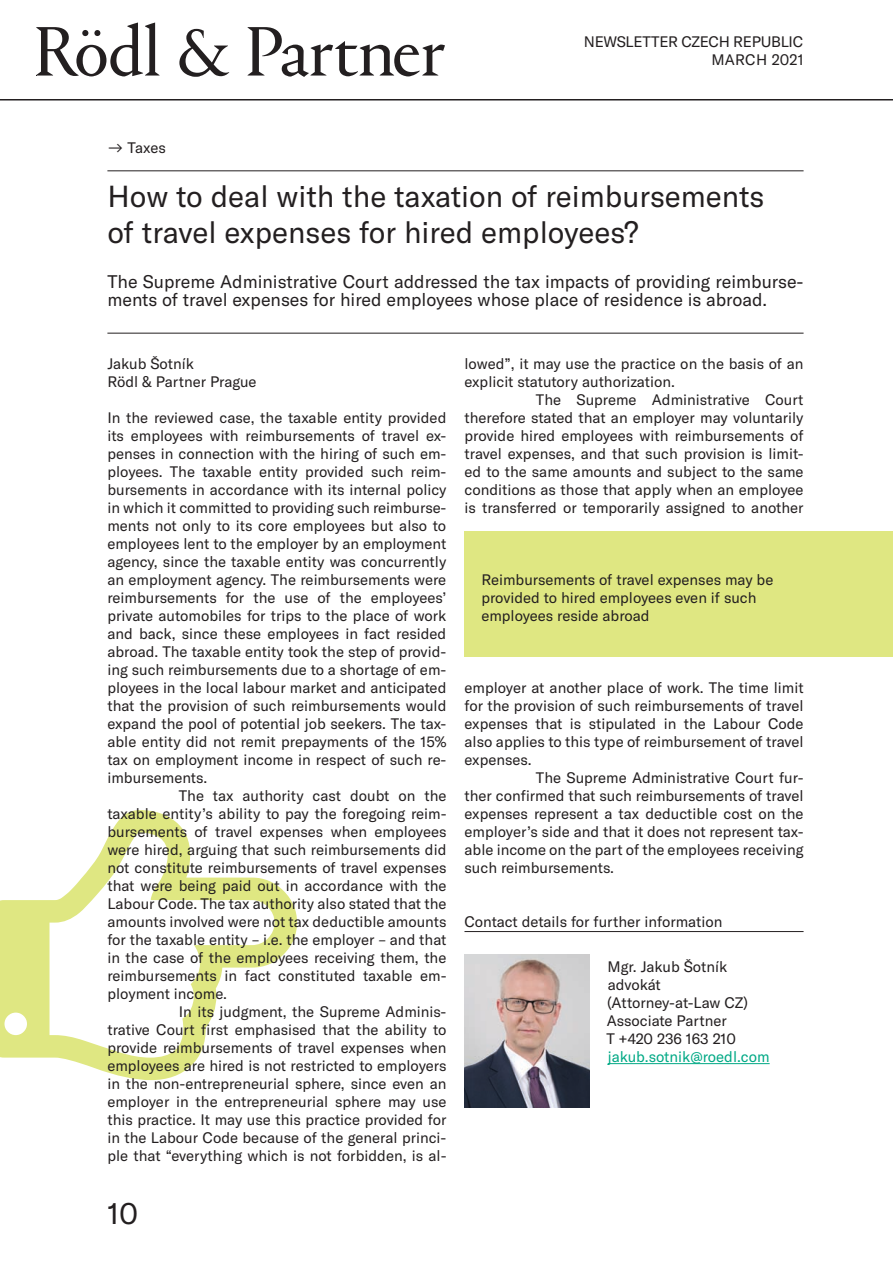
<style>
.page{position:relative;width:893px;height:1263px;background:#fff}
.page>*{position:absolute;margin:0;border:0;box-sizing:border-box;transform-origin:0 0}
.t1{font:30px/36px "GT America";color:#231f20}
.t2{font:18px/18px "GT America";color:#231f20}
.t3{font:15px/18px "GT America";color:#231f20}
.t4{font:15px "GT America";color:#00a985}
</style>
<div class="page">
<svg style="left:0;top:810px;width:297px;height:270px"></svg>
<hr style="left:464px;top:931px;width:340px;height:1px;background:#231f20">
<hr style="left:107px;top:171px;width:697px;height:1px;background:#231f20">
<hr style="left:107px;top:333px;width:697px;height:1px;background:#231f20">
<img style="left:464px;top:954px;width:125px;height:153px">
<hr style="left:608px;top:1063px;width:162px;height:1px;background:#00a985">
<div style="left:464px;top:531px;width:429px;height:126px;background:#dfe782"></div>
<hr style="left:0;top:99px;width:893px;height:1px;background:#231f20">
<svg style="left:36px;top:23px;width:409px;height:54px"></svg>
<p class="t3" style="left:584px;top:32px;width:52px">newsletter</p>
<p class="t3" style="left:681px;top:32px;width:11px">czech</p>
<p class="t3" style="left:733px;top:32px;width:10px">republic</p>
<p class="t3" style="left:711px;top:50px;width:12px">march</p>
<p class="t3" style="left:772px;top:50px;width:33px">2021</p>
<p class="t3" style="left:107px;top:139px;width:60px">→ Taxes</p>
<h1 class="t1" style="left:107px;top:178px;width:658px">How to deal with the taxation of reimbursements of travel expenses for hired employees?</h1>
<p class="t2" style="left:107px;top:273px;width:698px">The Supreme Administrative Court addressed the tax impacts of providing reimburse&shy;ments of travel expenses for hired employees whose place of residence is abroad.</p>
<p class="t3" style="left:107px;top:355px;width:151px">Jakub Šotník<br>Rödl &amp; Partner Prague</p>
<p class="t3" style="left:107px;top:409px;width:340px">In the reviewed case, the taxable entity provided</p>
<p class="t3" style="left:107px;top:427px;width:341px">its employees with reimbursements of travel ex-</p>
<p class="t3" style="left:107px;top:445px;width:340px">penses in connection with the hiring of such em-</p>
<p class="t3" style="left:107px;top:463px;width:341px">ployees. The taxable entity provided such reim-</p>
<p class="t3" style="left:107px;top:481px;width:341px">bursements in accordance with its internal policy</p>
<p class="t3" style="left:107px;top:499px;width:341px">in which it committed to providing such reimburse-</p>
<p class="t3" style="left:107px;top:517px;width:340px">ments not only to its core employees but also to</p>
<p class="t3" style="left:107px;top:535px;width:340px">employees lent to the employer by an employment</p>
<p class="t3" style="left:107px;top:553px;width:340px">agency, since the taxable entity was concurrently</p>
<p class="t3" style="left:107px;top:571px;width:340px">an employment agency. The reimbursements were</p>
<p class="t3" style="left:107px;top:589px;width:340px">reimbursements for the use of the employees’</p>
<p class="t3" style="left:107px;top:607px;width:340px">private automobiles for trips to the place of work</p>
<p class="t3" style="left:107px;top:625px;width:340px">and back, since these employees in fact resided</p>
<p class="t3" style="left:107px;top:643px;width:340px">abroad. The taxable entity took the step of provid-</p>
<p class="t3" style="left:107px;top:661px;width:340px">ing such reimbursements due to a shortage of em-</p>
<p class="t3" style="left:107px;top:679px;width:341px">ployees in the local labour market and anticipated</p>
<p class="t3" style="left:107px;top:697px;width:341px">that the provision of such reimbursements would</p>
<p class="t3" style="left:107px;top:715px;width:341px">expand the pool of potential job seekers. The tax-</p>
<p class="t3" style="left:107px;top:733px;width:341px">able entity did not remit prepayments of the 15%</p>
<p class="t3" style="left:107px;top:751px;width:341px">tax on employment income in respect of such re-</p>
<p class="t3" style="left:107px;top:769px;width:101px">imbursements.</p>
<p class="t3" style="left:179px;top:787px;width:269px">The tax authority cast doubt on the</p>
<p class="t3" style="left:107px;top:805px;width:341px">taxable entity’s ability to pay the foregoing reim-</p>
<p class="t3" style="left:107px;top:823px;width:341px">bursements of travel expenses when employees</p>
<p class="t3" style="left:107px;top:841px;width:341px">were hired, arguing that such reimbursements did</p>
<p class="t3" style="left:107px;top:859px;width:341px">not constitute reimbursements of travel expenses</p>
<p class="t3" style="left:107px;top:877px;width:341px">that were being paid out in accordance with the</p>
<p class="t3" style="left:107px;top:895px;width:341px">Labour Code. The tax authority also stated that the</p>
<p class="t3" style="left:107px;top:913px;width:341px">amounts involved were not tax deductible amounts</p>
<p class="t3" style="left:107px;top:931px;width:340px">for the taxable entity – i.e. the employer – and that</p>
<p class="t3" style="left:107px;top:949px;width:340px">in the case of the employees receiving them, the</p>
<p class="t3" style="left:107px;top:967px;width:341px">reimbursements in fact constituted taxable em-</p>
<p class="t3" style="left:107px;top:985px;width:121px">ployment income.</p>
<p class="t3" style="left:179px;top:1003px;width:269px">In its judgment, the Supreme Adminis-</p>
<p class="t3" style="left:107px;top:1021px;width:341px">trative Court first emphasised that the ability to</p>
<p class="t3" style="left:107px;top:1039px;width:341px">provide reimbursements of travel expenses when</p>
<p class="t3" style="left:107px;top:1057px;width:340px">employees are hired is not restricted to employers</p>
<p class="t3" style="left:107px;top:1075px;width:341px">in the non-entrepreneurial sphere, since even an</p>
<p class="t3" style="left:107px;top:1093px;width:341px">employer in the entrepreneurial sphere may use</p>
<p class="t3" style="left:107px;top:1111px;width:341px">this practice. It may use this practice provided for</p>
<p class="t3" style="left:107px;top:1129px;width:340px">in the Labour Code because of the general princi-</p>
<p class="t3" style="left:107px;top:1147px;width:341px">ple that “everything which is not forbidden, is al-</p>
<h1 class="t1" style="left:107px;top:1195px;width:32px">10</h1>
<p class="t3" style="left:464px;top:355px;width:341px">lowed”, it may use the practice on the basis of an</p>
<p class="t3" style="left:464px;top:373px;width:212px">explicit statutory authorization.</p>
<p class="t3" style="left:536px;top:391px;width:269px">The Supreme Administrative Court</p>
<p class="t3" style="left:464px;top:409px;width:341px">therefore stated that an employer may voluntarily</p>
<p class="t3" style="left:464px;top:427px;width:341px">provide hired employees with reimbursements of</p>
<p class="t3" style="left:464px;top:445px;width:341px">travel expenses, and that such provision is limit-</p>
<p class="t3" style="left:464px;top:463px;width:341px">ed to the same amounts and subject to the same</p>
<p class="t3" style="left:464px;top:481px;width:341px">conditions as those that apply when an employee</p>
<p class="t3" style="left:464px;top:499px;width:341px">is transferred or temporarily assigned to another</p>
<p class="t3" style="left:481px;top:571px;width:294px">Reimbursements of travel expenses may be provided to hired employees even if such employees reside abroad</p>
<p class="t3" style="left:464px;top:679px;width:341px">employer at another place of work. The time limit</p>
<p class="t3" style="left:464px;top:697px;width:341px">for the provision of such reimbursements of travel</p>
<p class="t3" style="left:464px;top:715px;width:341px">expenses that is stipulated in the Labour Code</p>
<p class="t3" style="left:464px;top:733px;width:341px">also applies to this type of reimbursement of travel</p>
<p class="t3" style="left:464px;top:751px;width:69px">expenses.</p>
<p class="t3" style="left:536px;top:769px;width:269px">The Supreme Administrative Court fur-</p>
<p class="t3" style="left:464px;top:787px;width:341px">ther confirmed that such reimbursements of travel</p>
<p class="t3" style="left:464px;top:805px;width:341px">expenses represent a tax deductible cost on the</p>
<p class="t3" style="left:464px;top:823px;width:341px">employer’s side and that it does not represent tax-</p>
<p class="t3" style="left:464px;top:841px;width:341px">able income on the part of the employees receiving</p>
<p class="t3" style="left:464px;top:859px;width:151px">such reimbursements.</p>
<p class="t3" style="left:464px;top:913px;width:259px">Contact details for further information</p>
<p class="t3" style="left:606px;top:958px;width:143px">Mgr. Jakub Šotník advokát (Attorney-at-Law CZ)<br>Associate Partner<br>T +420 236 163 210</p>
<p class="t4" style="left:608px;top:1048px;width:163px">jakub.sotnik@roedl.com</p>
</div>
